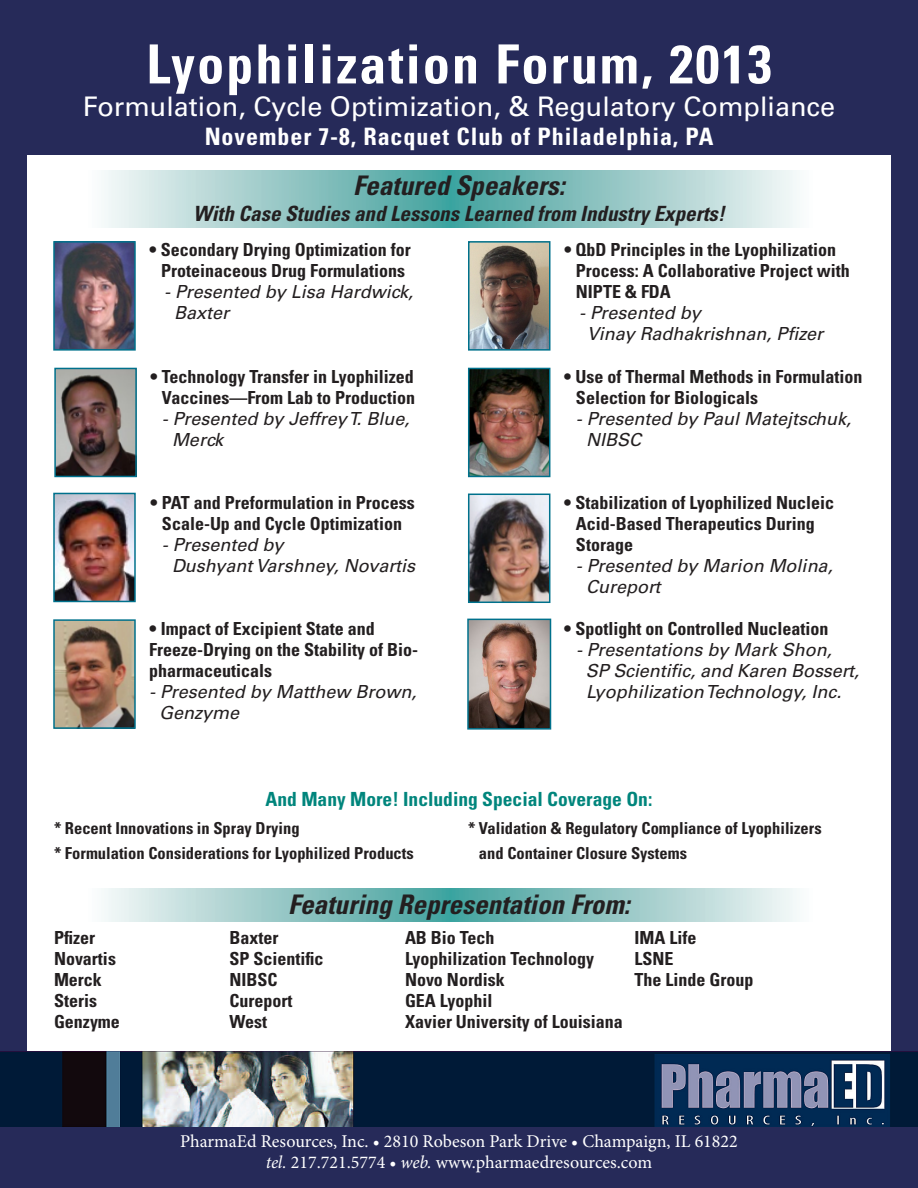
<style>
.page{position:relative;width:918px;height:1188px;background:#fff}
.page>*{position:absolute;margin:0;border:0;box-sizing:border-box;transform-origin:0 0}
.t1{font:700 condensed 54px "Univers";letter-spacing:.04em;color:#fff}
.t2{font:27px "Univers";color:#fff}
.t3{font:italic 700 condensed 27px "Univers";color:#231f20}
.t4{font:700 condensed 24px "Univers";letter-spacing:.04em;color:#fff}
.t5{font:italic 700 condensed 21px "Univers";color:#231f20}
.t6{font:700 condensed 19.5px "Univers";color:#00857c}
.t7{font:700 condensed 18px/21px "Univers";color:#231f20}
.t8{font:italic 18px/21px "Univers";color:#231f20}
.t9{font:18px "Minion Pro";color:#fff}
.t10{font:700 condensed 16.5px/25.5px "Univers";color:#231f20}
.s1{font-style:italic}
</style>
<div class="page">
<div style="left:86px;top:888px;width:364px;height:34px;background:linear-gradient(to right,#fcfafa,#42a09c)"></div>
<div style="left:86px;top:170px;width:364px;height:58px;background:linear-gradient(to right,#fcfafa,#42a09c)"></div>
<div style="left:450px;top:888px;width:364px;height:34px;background:linear-gradient(to right,#41a09c,#fbf9fa)"></div>
<div style="left:450px;top:170px;width:364px;height:58px;background:linear-gradient(to right,#41a09c,#fbf9fa)"></div>
<div style="left:0;top:0;width:918px;height:154px;background:#262a59"></div>
<div style="left:0;top:1107px;width:918px;height:81px;background:#262a59"></div>
<img style="left:56px;top:244px;width:77px;height:104px">
<div style="left:53px;top:241px;width:83px;height:110px;border:2px solid #00718c"></div>
<img style="left:471px;top:244px;width:76px;height:104px">
<div style="left:468px;top:241px;width:82px;height:110px;border:2px solid #00718c"></div>
<img style="left:57px;top:371px;width:77px;height:103px">
<div style="left:54px;top:368px;width:83px;height:109px;border:2px solid #00718c"></div>
<img style="left:56px;top:622px;width:77px;height:104px">
<div style="left:53px;top:619px;width:83px;height:110px;border:2px solid #00718c"></div>
<img style="left:471px;top:371px;width:76px;height:103px">
<div style="left:468px;top:368px;width:82px;height:109px;border:2px solid #00718c"></div>
<img style="left:471px;top:497px;width:76px;height:103px">
<div style="left:468px;top:494px;width:82px;height:109px;border:2px solid #00718c"></div>
<img style="left:56px;top:496px;width:77px;height:103px">
<div style="left:53px;top:493px;width:83px;height:109px;border:2px solid #00718c"></div>
<div style="left:0;top:0;width:27px;height:1126px;background:#262a59"></div>
<div style="left:891px;top:0;width:27px;height:1126px;background:#262a59"></div>
<img style="left:0;top:1051px;width:918px;height:75px">
<img style="left:470px;top:622px;width:78px;height:105px">
<div style="left:467px;top:619px;width:84px;height:111px;border:2px solid #00718c"></div>
<p class="t1" style="left:146px;top:31px;width:627px">Lyophilization Forum, 2013</p>
<p class="t2" style="left:83px;top:90px;width:754px">Formulation, Cycle Optimization, &amp; Regulatory Compliance</p>
<p class="t4" style="left:205px;top:121px;width:510px">November 7-8, Racquet Club of Philadelphia, PA</p>
<p class="t3" style="left:353px;top:169px;width:213px">Featured Speakers:</p>
<p class="t5" style="left:193px;top:200px;width:533px">With Case Studies and Lessons Learned from Industry Experts!</p>
<p class="t7" style="left:149px;top:239px;width:263px;text-align:center">• Secondary Drying Optimization for<br>Proteinaceous Drug Formulations</p>
<p class="t8" style="left:174px;top:281px;width:240px;text-indent:-10px">- Presented by Lisa Hardwick,<br>Baxter</p>
<p class="t7" style="left:150px;top:366px;width:266px;text-align:right">• Technology Transfer in Lyophilized<br>Vaccines—From Lab to Production</p>
<p class="t8" style="left:172px;top:408px;width:239px;text-indent:-10px">- Presented by Jeffrey T. Blue,<br>Merck</p>
<p class="t7" style="left:150px;top:492px;width:266px;text-align:center">• PAT and Preformulation in Process<br>Scale-Up and Cycle Optimization</p>
<p class="t8" style="left:172px;top:534px;width:245px;text-indent:-10px">- Presented by<br>Dushyant Varshney, Novartis</p>
<p class="t7" style="left:149px;top:618px;width:270px">• Impact of Excipient State and<br>Freeze-Drying on the Stability of Bio&shy;pharmaceuticals</p>
<p class="t8" style="left:149px;top:681px;width:269px">- Presented by Matthew Brown,</p>
<p class="t8" style="left:159px;top:702px;width:82px">Genzyme</p>
<p class="t7" style="left:576px;top:239px;width:275px;text-indent:-12px">• QbD Principles in the Lyophilization<br>Process: A Collaborative Project with<br>NIPTE &amp; FDA</p>
<p class="t8" style="left:587px;top:302px;width:237px;text-indent:-8px">- Presented by<br>Vinay Radhakrishnan, Pfizer</p>
<p class="t7" style="left:576px;top:366px;width:288px;text-indent:-12px">• Use of Thermal Methods in Formulation<br>Selection for Biologicals</p>
<p class="t8" style="left:586px;top:408px;width:267px;text-indent:-10px">- Presented by Paul Matejtschuk,<br>NIBSC</p>
<p class="t7" style="left:576px;top:492px;width:260px;text-indent:-12px">• Stabilization of Lyophilized Nucleic<br>Acid-Based Therapeutics During<br>Storage</p>
<p class="t8" style="left:586px;top:555px;width:248px;text-indent:-10px">- Presented by Marion Molina,<br>Cureport</p>
<p class="t7" style="left:564px;top:618px;width:266px">• Spotlight on Controlled Nucleation</p>
<p class="t8" style="left:586px;top:639px;width:275px;text-indent:-10px">- Presentations by Mark Shon,<br>SP Scientific, and Karen Bossert,<br>Lyophilization Technology, Inc.</p>
<p class="t6" style="left:266px;top:787px;width:388px">And Many More! Including Special Coverage On:</p>
<p class="t10" style="left:54px;top:815px;width:247px">* Recent Innovations in Spray Drying</p>
<p class="t10" style="left:54px;top:841px;width:361px">* Formulation Considerations for Lyophilized Products</p>
<p class="t10" style="left:479px;top:815px;width:344px;text-indent:-11px">* Validation &amp; Regulatory Compliance of Lyophilizers and Container Closure Systems</p>
<p class="t7" style="left:54px;top:927px;width:43px">Pfizer</p>
<p class="t7" style="left:54px;top:948px;width:63px">Novartis</p>
<p class="t7" style="left:54px;top:969px;width:49px">Merck</p>
<p class="t7" style="left:54px;top:990px;width:45px">Steris</p>
<p class="t7" style="left:54px;top:1011px;width:67px">Genzyme</p>
<p class="t3" style="left:288px;top:887px;width:343px">Featuring Representation From:</p>
<p class="t7" style="left:230px;top:927px;width:50px">Baxter</p>
<p class="t7" style="left:230px;top:948px;width:96px">SP Scientific</p>
<p class="t7" style="left:230px;top:969px;width:50px">NIBSC</p>
<p class="t7" style="left:230px;top:990px;width:64px">Cureport</p>
<p class="t7" style="left:230px;top:1011px;width:39px">West</p>
<p class="t7" style="left:405px;top:927px;width:91px">AB Bio Tech</p>
<p class="t7" style="left:405px;top:948px;width:191px">Lyophilization Technology</p>
<p class="t7" style="left:405px;top:969px;width:101px">Novo Nordisk</p>
<p class="t7" style="left:405px;top:990px;width:89px">GEA Lyophil</p>
<p class="t7" style="left:405px;top:1011px;width:219px">Xavier University of Louisiana</p>
<p class="t7" style="left:634px;top:927px;width:63px">IMA Life</p>
<p class="t7" style="left:634px;top:948px;width:41px">LSNE</p>
<p class="t7" style="left:634px;top:969px;width:120px">The Linde Group</p>
<p class="t9" style="left:180px;top:1129px;width:559px">PharmaEd Resources, Inc. • 2810 Robeson Park Drive • Champaign, IL 61822</p>
<p class="t9" style="left:266px;top:1150px;width:388px"><span class="s1">tel.</span> 217.721.5774 • <span class="s1">web.</span> www.pharmaedresources.com</p>
</div>
